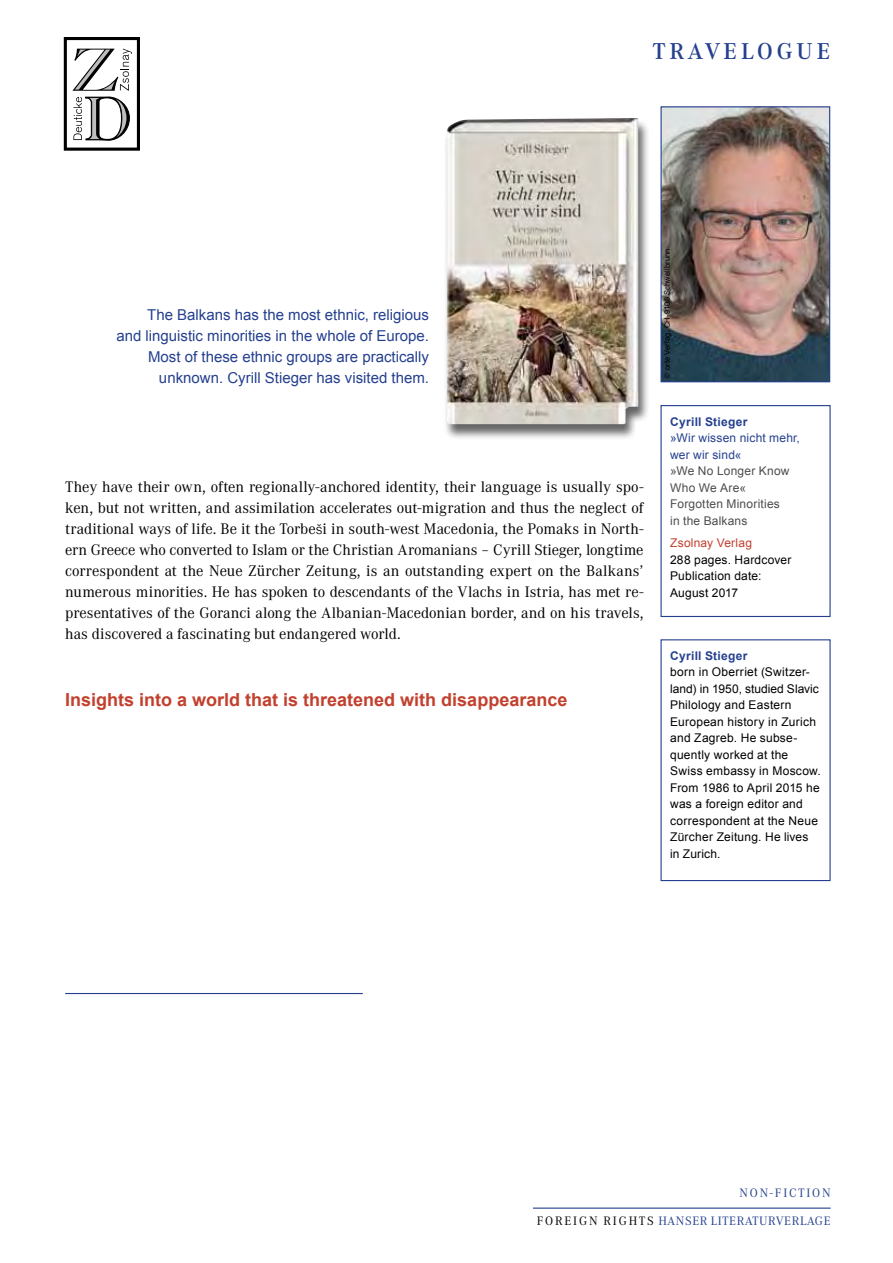
<style>
.page{position:relative;width:893px;height:1263px;background:#fff}
.page>*{position:absolute;margin:0;border:0;box-sizing:border-box;transform-origin:0 0}
.t1{font:500 22.5px "Corporate ABSK";letter-spacing:.15em;color:#25408f}
.t2{font:700 18px "Arial";color:#c2402e}
.t3{font:15px/21px "Corporate ABSK";color:#000;text-align:justify}
.t4{font:15px/21px "Arial";color:#25408f;text-align:right}
.t5{font:12px/16.5px "Arial";letter-spacing:.02em;color:#000}
.t6{font:12px/16.5px "Arial";letter-spacing:.015em;color:#4d4d4f}
.t7{font:12px "Corporate ABSK";letter-spacing:.06em;color:#25408f}
.t8{font:12px/16.5px "Arial";letter-spacing:.015em;color:#25408f}
.t9{font:700 12px "Arial";letter-spacing:.025em;color:#25408f}
.t10{font:12px "Arial";letter-spacing:.015em;color:#c2402e}
.t11{font:12px "Corporate ABSK";letter-spacing:.15em;color:#25408f}
.t12{font:7.5px "Arial";letter-spacing:.02em;color:#000}
.s1{font-family:"Helvetica";font-weight:300;font-size:13.5px}
.s2{font-family:"Corporate SBSK"}
.s3{color:#000}
</style>
<div class="page">
<hr style="left:65px;top:993px;width:298px;height:1px;background:#25408f">
<div style="left:660px;top:405px;width:171px;height:212px;border:1px solid #25408f"></div>
<div style="left:443px;top:119px;width:207px;height:321px;background:#000;opacity:.6"></div>
<img style="left:447px;top:118px;width:191px;height:306px">
<img style="left:662px;top:108px;width:166px;height:272px">
<div style="left:660px;top:106px;width:170px;height:276px;border:1px solid #25408f"></div>
<hr style="left:533px;top:1207px;width:298px;height:2px;background:#25408f">
<div style="left:64px;top:37px;width:76px;height:114px;border:3px solid #000"></div>
<svg style="left:72px;top:49px;width:60px;height:42px"></svg>
<svg style="left:73px;top:97px;width:57px;height:44px"></svg>
<h1 class="t1" style="left:653px;top:38px;width:179px">TRAVELOGUE</h1>
<p class="t4" style="left:116px;top:304px;width:314px">The Balkans has the most ethnic, religious<br>and linguistic minorities in the whole of Europe.<br>Most of these ethnic groups are practically unknown. Cyrill Stieger has visited them.</p>
<p class="t3" style="left:65px;top:476px;width:580px">They have their own, often regionally-anchored identity, their language is usually spo&shy;ken, but not written, and assimilation accelerates out-migration and thus the neglect of traditional ways of life. Be it the Torbe<span class="s1">š</span>i in south-west Macedonia, the Pomaks in North&shy;ern Greece who converted to Islam or the Christian Aromanians – Cyrill Stieger, longtime correspondent at the Neue Zürcher Zeitung, is an outstanding expert on the Balkans’ numerous minorities. He has spoken to descendants of the Vlachs in Istria, has met re&shy;presentatives of the Goranci along the Albanian-Macedonian border, and on his travels, has discovered a fascinating but endangered world.</p>
<p class="t2" style="left:65px;top:688px;width:504px">Insights into a world that is threatened with disappearance</p>
<p class="t12" style="left:662px;top:379px;width:132px;rotate:-90deg"><span class="s2">©</span> orte Verlag, CH-9103 Schwellbrunn</p>
<p class="t9" style="left:670px;top:413px;width:79px">Cyrill Stieger</p>
<p class="t8" style="left:670px;top:430px;width:131px">»Wir wissen nicht mehr, wer wir sind«</p>
<p class="t6" style="left:670px;top:463px;width:121px">»We No Longer Know<br>Who We Are«<br>Forgotten Minorities in the Balkans</p>
<p class="t10" style="left:670px;top:535px;width:83px">Zsolnay Verlag</p>
<p class="t5" style="left:670px;top:551px;width:123px">288 pages. Hardcover<br>Publication date:<br>August 2017</p>
<p class="t9" style="left:670px;top:647px;width:79px">Cyrill Stieger</p>
<p class="t5" style="left:670px;top:664px;width:152px">born in Oberriet (Switzer&shy;land) in 1950, studied Slavic<br>Philology and Eastern<br>European history in Zurich and Zagreb. He subse&shy;quently worked at the<br>Swiss embassy in Moscow.<br>From 1986 to April 2015 he was a foreign editor and correspondent at the Neue<br>Zürcher Zeitung. He lives<br>in Zurich.</p>
<p class="t11" style="left:739px;top:1186px;width:93px">NON-FICTION</p>
<p class="t7" style="left:537px;top:1214px;width:295px"><span class="s3">FOREIGN RIGHTS</span> HANSER LITERATURVERLAGE</p>
</div>
